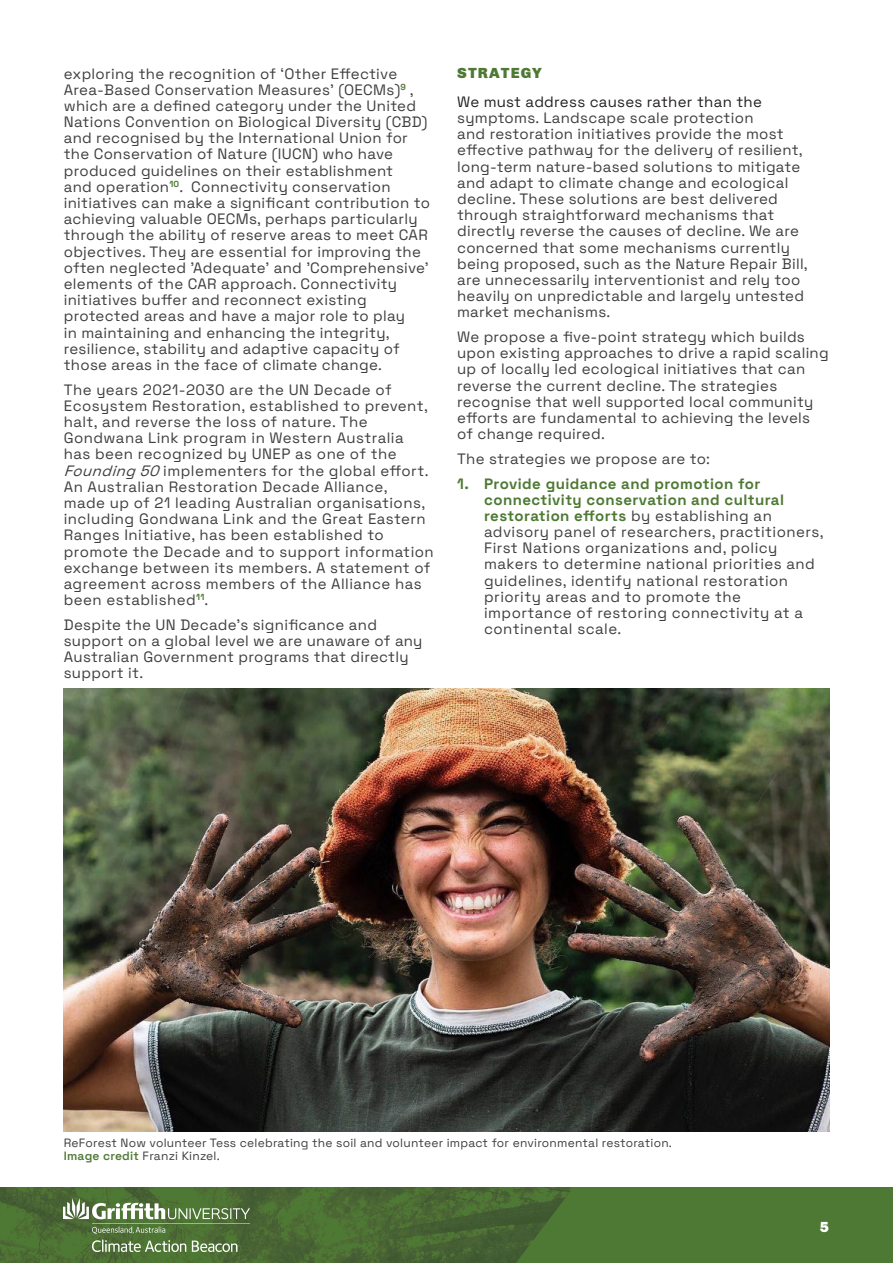
<style>
.page{position:relative;width:893px;height:1263px;background:#fff}
.page>*{position:absolute;margin:0;border:0;box-sizing:border-box;transform-origin:0 0}
.body{font:15px/16.2px "Space Grotesk";letter-spacing:.02em;color:#3e3e3f}
.headings{font:900 15px "Chivo";letter-spacing:.07em;color:#4e7934}
.headings-2{font:900 15px "Chivo";color:#fff}
.body-2{font:12px/12.9px "Space Grotesk";letter-spacing:.02em;color:#3e3e3f}
.s1{font-style:italic}
.s2{color:#231f20}
.s3{font-weight:700;color:#4e7934}
.s4{font-weight:600;color:#4e7934}
</style>
<div class="page">
<div style="left:0;top:1187px;width:893px;height:76px;background:#4e7934"></div>
<img style="left:0;top:1187px;width:571px;height:76px">
<img style="left:64px;top:1199px;width:185px;height:52px">
<img style="left:64px;top:689px;width:765px;height:442px">
<p class="body" style="left:64px;top:64px;width:368px">exploring the recognition of ‘Other Effective Area-Based Conservation Measures’ (OECMs)<sup>9</sup> , which are a defined category under the United Nations Convention on Biological Diversity (CBD) and recognised by the International Union for the Conservation of Nature (IUCN) who have produced guidelines on their establishment<br>and operation<sup>10</sup>. Connectivity conservation initiatives can make a significant contribution to achieving valuable OECMs, perhaps particularly through the ability of reserve areas to meet CAR objectives. They are essential for improving the often neglected 'Adequate' and 'Comprehensive' elements of the CAR approach. Connectivity initiatives buffer and reconnect existing protected areas and have a major role to play<br>in maintaining and enhancing the integrity, resilience, stability and adaptive capacity of those areas in the face of climate change.</p>
<p class="body" style="left:64px;top:380px;width:371px">The years 2021-2030 are the UN Decade of Ecosystem Restoration, established to prevent, halt, and reverse the loss of nature. The Gondwana Link program in Western Australia has been recognized by UNEP as one of the <span class="s1">Founding50</span>implementers for the global effort.<br>An Australian Restoration Decade Alliance,<br>made up of 21 leading Australian organisations, including Gondwana Link and the Great Eastern Ranges Initiative, has been established to promote the Decade and to support information exchange between its members. A statement of agreement across members of the Alliance has been established<sup>11</sup>.</p>
<p class="body" style="left:64px;top:616px;width:360px">Despite the UN Decade’s significance and support on a global level we are unaware of any Australian Government programs that directly support it.</p>
<p class="headings" style="left:457px;top:64px;width:86px">STRATEGY</p>
<p class="body" style="left:457px;top:93px;width:352px"><span class="s2">We must address causes rather than the </span>symptoms. Landscape scale protection<br>and restoration initiatives provide the most effective pathway for the delivery of resilient, long-term nature-based solutions to mitigate and adapt to climate change and ecological decline. These solutions are best delivered through straightforward mechanisms that directly reverse the causes of decline. We are concerned that some mechanisms currently being proposed, such as the Nature Repair Bill, are unnecessarily interventionist and rely too heavily on unpredictable and largely untested market mechanisms.</p>
<p class="body" style="left:457px;top:328px;width:373px">We propose a five-point strategy which builds upon existing approaches to drive a rapid scaling up of locally led ecological initiatives that can reverse the current decline. The strategies recognise that well supported local community efforts are fundamental to achieving the levels of change required.</p>
<p class="body" style="left:457px;top:450px;width:254px">The strategies we propose are to:</p>
<p class="body" style="left:484px;top:474px;width:341px;text-indent:-27px"><span class="s3">1. Provide guidance and promotion for connectivity conservation and cultural restoration efforts</span> by establishing an advisory panel of researchers, practitioners, First Nations organizations and, policy makers to determine national priorities and guidelines, identify national restoration priority areas and to promote the importance of restoring connectivity at a continental scale.</p>
<p class="body-2" style="left:64px;top:1136px;width:610px">ReForest Now volunteer Tess celebrating the soil and volunteer impact for environmental restoration.<br><span class="s4">Image credit</span> Franzi Kinzel.</p>
<p class="headings-2" style="left:820px;top:1217px;width:11px">5</p>
</div>
